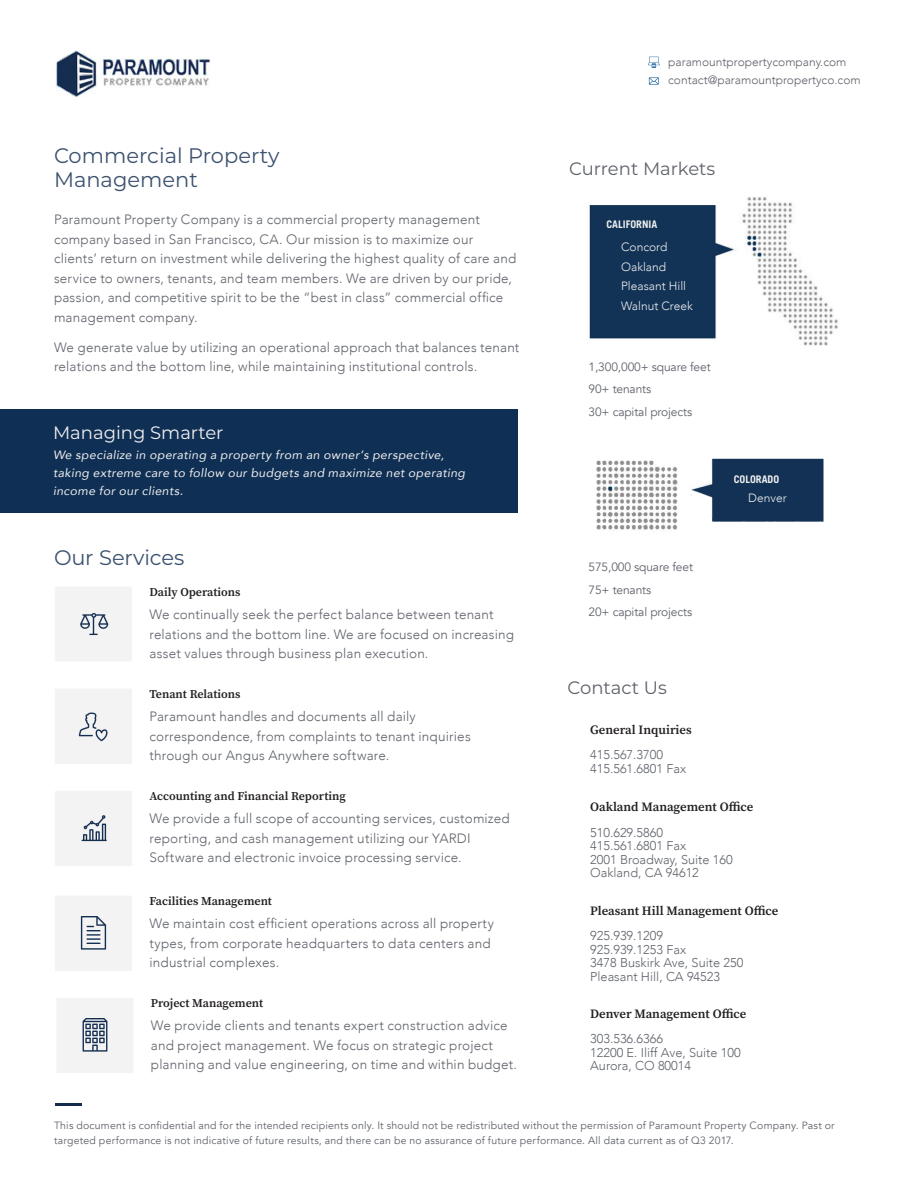
<style>
.page{position:relative;width:918px;height:1188px;background:#fff}
.page>*{position:absolute;margin:0;border:0;box-sizing:border-box;transform-origin:0 0}
.Body_Copy_Avenir_9pt{font:21px/24px "Montserrat";color:#3b526f}
.t1{font:18px "Montserrat";color:#5e626a}
.t2{font:18px "Montserrat";color:#eff0f0}
.Body_Copy_Avenir_9pt-2{font:300 13.5px/19.5px "Avenir";letter-spacing:.015em;color:#5e626a}
.t3{font:300 12.75px "Avenir";color:#5e626a}
.t4{font:600 12.75px "Source Serif Pro";color:#231f20}
.Body_Copy_Avenir_9pt-3{font:italic 12px/18px "Avenir";letter-spacing:.03em;color:#eff0f0}
.t5{font:600 12px "Source Serif Pro";color:#231f20}
.t6{font:12px "Avenir";letter-spacing:-.01em;color:#5e626a}
.t7{font:300 12px "Avenir";color:#5e626a}
.t8{font:300 12px "Avenir";color:#eff0f0}
.Body_Copy_Avenir_9pt-4{font:10.5px/15px "Avenir";letter-spacing:.02em;color:#5e626a}
.t9{font:700 10.5px "Trade Gothic LT Std";color:#eff0f0}
</style>
<div class="page">
<img style="left:589px;top:197px;width:249px;height:149px">
<img style="left:596px;top:458px;width:228px;height:72px">
<div style="left:0;top:410px;width:518px;height:103px;background:#102f54"></div>
<img style="left:55px;top:50px;width:156px;height:47px">
<hr style="left:56px;top:1104px;width:26px;height:2px;background:#122b4e">
<div style="left:58px;top:589px;width:71px;height:70px;background:#f3f3f3"></div>
<div style="left:55px;top:586px;width:77px;height:76px;border:2px solid #f5f4f3"></div>
<div style="left:58px;top:692px;width:71px;height:69px;background:#f3f3f3"></div>
<div style="left:55px;top:689px;width:77px;height:75px;border:2px solid #f5f4f3"></div>
<img style="left:58px;top:794px;width:71px;height:69px">
<div style="left:55px;top:791px;width:77px;height:75px;border:2px solid #f5f4f3"></div>
<img style="left:58px;top:899px;width:71px;height:69px">
<div style="left:55px;top:896px;width:77px;height:75px;border:2px solid #f5f4f3"></div>
<img style="left:59px;top:1001px;width:72px;height:69px">
<div style="left:56px;top:998px;width:78px;height:75px;border:2px solid #f5f4f3"></div>
<svg style="left:649px;top:77px;width:10px;height:8px"></svg>
<svg style="left:648px;top:57px;width:12px;height:11px"></svg>
<p class="Body_Copy_Avenir_9pt" style="left:54px;top:142px;width:227px">Commercial Property<br>Management</p>
<p class="Body_Copy_Avenir_9pt-2" style="left:54px;top:210px;width:464px">Paramount Property Company is a commercial property management company based in San Francisco, CA. Our mission is to maximize our clients’ return on investment while delivering the highest quality of care and service to owners, tenants, and team members. We are driven by our pride, passion, and competitive spirit to be the “best in class” commercial office management company.</p>
<p class="Body_Copy_Avenir_9pt-2" style="left:54px;top:338px;width:467px">We generate value by utilizing an operational approach that balances tenant relations and the bottom line, while maintaining institutional controls.</p>
<p class="t2" style="left:53px;top:420px;width:172px">Managing Smarter</p>
<p class="Body_Copy_Avenir_9pt-3" style="left:53px;top:446px;width:414px">We specialize in operating a property from an owner’s perspective, taking extreme care to follow our budgets and maximize net operating income for our clients.</p>
<p class="Body_Copy_Avenir_9pt" style="left:54px;top:544px;width:132px">Our Services</p>
<p class="t5" style="left:149px;top:584px;width:93px">Daily Operations</p>
<p class="Body_Copy_Avenir_9pt-2" style="left:149px;top:605px;width:366px">We continually seek the perfect balance between tenant relations and the bottom line. We are focused on increasing asset values through business plan execution.</p>
<p class="t5" style="left:149px;top:686px;width:93px">Tenant Relations</p>
<p class="Body_Copy_Avenir_9pt-2" style="left:149px;top:707px;width:323px">Paramount handles and documents all daily correspondence, from complaints to tenant inquiries through our Angus Anywhere software.</p>
<p class="t5" style="left:149px;top:788px;width:198px">Accounting and Financial Reporting</p>
<p class="Body_Copy_Avenir_9pt-2" style="left:149px;top:809px;width:362px">We provide a full scope of accounting services, customized reporting, and cash management utilizing our YARDI<br>Software and electronic invoice processing service.</p>
<p class="t5" style="left:149px;top:893px;width:124px">Facilities Management</p>
<p class="Body_Copy_Avenir_9pt-2" style="left:149px;top:914px;width:346px">We maintain cost efficient operations across all property types, from corporate headquarters to data centers and industrial complexes.</p>
<p class="t5" style="left:151px;top:995px;width:114px">Project Management</p>
<p class="Body_Copy_Avenir_9pt-2" style="left:151px;top:1016px;width:368px">We provide clients and tenants expert construction advice and project management. We focus on strategic project planning and value engineering, on time and within budget.</p>
<p class="t7" style="left:668px;top:55px;width:180px">paramountpropertycompany.com</p>
<p class="t7" style="left:668px;top:73px;width:194px">contact@paramountpropertyco.com</p>
<p class="t1" style="left:569px;top:156px;width:148px">Current Markets</p>
<p class="t9" style="left:606px;top:218px;width:52px">CALIFORNIA</p>
<p class="t8" style="left:621px;top:240px;width:48px">Concord</p>
<p class="t8" style="left:621px;top:259px;width:47px">Oakland</p>
<p class="t8" style="left:621px;top:279px;width:67px">Pleasant Hill</p>
<p class="t8" style="left:621px;top:298px;width:73px">Walnut Creek</p>
<p class="t6" style="left:588px;top:359px;width:124px">1,300,000+ square feet</p>
<p class="t6" style="left:588px;top:382px;width:64px">90+ tenants</p>
<p class="t6" style="left:588px;top:404px;width:105px">30+ capital projects</p>
<p class="t9" style="left:734px;top:473px;width:47px">COLORADO</p>
<p class="t8" style="left:748px;top:490px;width:40px">Denver</p>
<p class="t6" style="left:588px;top:560px;width:106px">575,000 square feet</p>
<p class="t6" style="left:588px;top:582px;width:64px">75+ tenants</p>
<p class="t6" style="left:588px;top:605px;width:105px">20+ capital projects</p>
<p class="t1" style="left:568px;top:676px;width:101px">Contact Us</p>
<p class="t4" style="left:590px;top:721px;width:103px">General Inquiries</p>
<p class="t3" style="left:590px;top:747px;width:74px">415.567.3700</p>
<p class="t3" style="left:590px;top:761px;width:98px">415.561.6801 Fax</p>
<p class="t4" style="left:590px;top:799px;width:165px">Oakland Management Office</p>
<p class="t3" style="left:590px;top:825px;width:74px">510.629.5860</p>
<p class="t3" style="left:590px;top:839px;width:98px">415.561.6801 Fax</p>
<p class="t3" style="left:590px;top:852px;width:144px">2001 Broadway, Suite 160</p>
<p class="t3" style="left:590px;top:866px;width:110px">Oakland, CA 94612</p>
<p class="t4" style="left:590px;top:902px;width:190px">Pleasant Hill Management Office</p>
<p class="t3" style="left:590px;top:928px;width:74px">925.939.1209</p>
<p class="t3" style="left:590px;top:942px;width:98px">925.939.1253 Fax</p>
<p class="t3" style="left:590px;top:955px;width:155px">3478 Buskirk Ave, Suite 250</p>
<p class="t3" style="left:590px;top:969px;width:131px">Pleasant Hill, CA 94523</p>
<p class="t4" style="left:590px;top:1005px;width:158px">Denver Management Office</p>
<p class="t3" style="left:590px;top:1032px;width:74px">303.536.6366</p>
<p class="t3" style="left:590px;top:1045px;width:152px">12200 E. Iliff Ave, Suite 100</p>
<p class="t3" style="left:590px;top:1059px;width:102px">Aurora, CO 80014</p>
<p class="Body_Copy_Avenir_9pt-4" style="left:54px;top:1118px;width:782px">This document is confidential and for the intended recipients only. It should not be redistributed without the permission of Paramount Property Company. Past or targeted performance is not indicative of future results, and there can be no assurance of future performance. All data current as of Q3 2017.</p>
</div>
